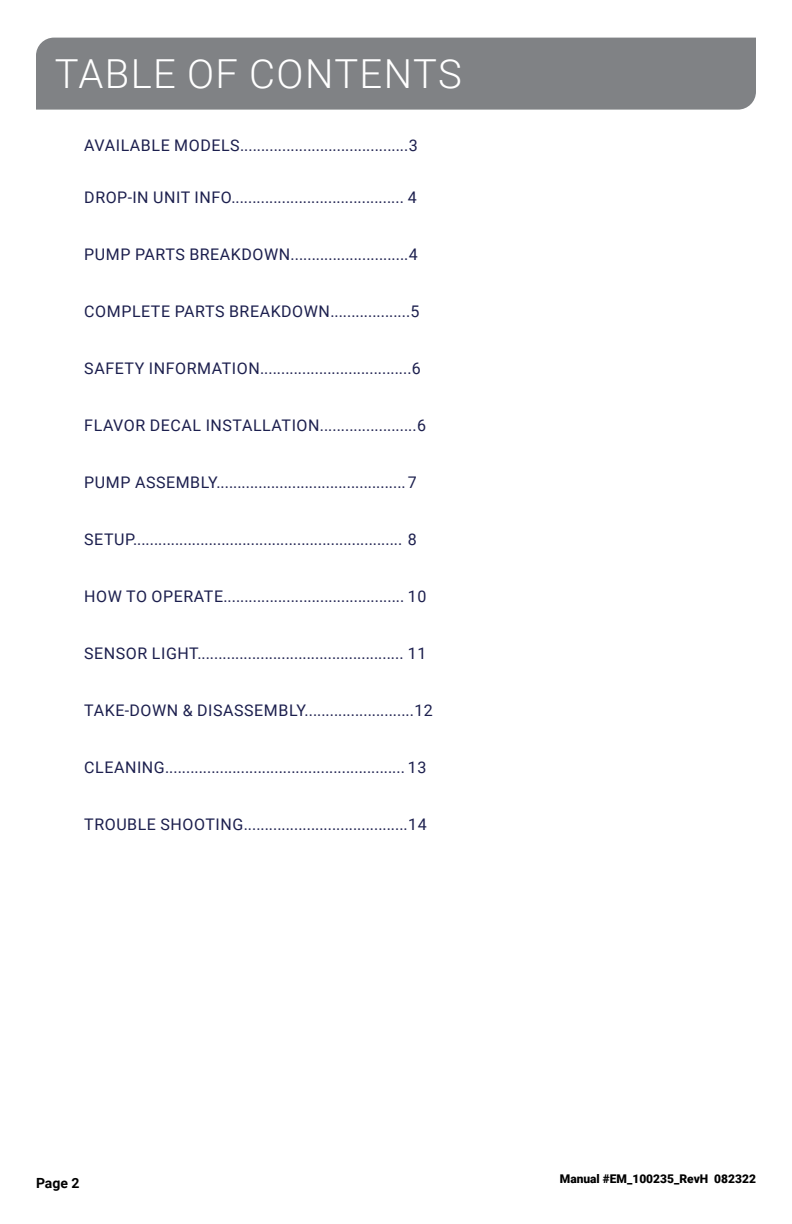
<style>
.page{position:relative;width:792px;height:1224px;background:#fff}
.page>*{position:absolute;margin:0;border:0;box-sizing:border-box;transform-origin:0 0}
.t1{font:300 40px "Roboto";letter-spacing:.035em;color:#fff}
.t2{font:16px "Roboto";letter-spacing:.035em;color:#1c1f4e}
.t3{font:700 14px "Roboto";color:#000}
.t4{font:900 12px "Roboto";color:#000}
</style>
<div class="page">
<div style="left:36px;top:38px;width:720px;height:72px;background:#808285"></div>
<h1 class="t1" style="left:55px;top:46px;width:409px">TABLE OF CONTENTS</h1>
<p class="t2" style="left:84px;top:134px;width:335px">AVAILABLE MODELS........................................3</p>
<p class="t2" style="left:84px;top:186px;width:334px">DROP-IN UNIT INFO......................................... 4</p>
<p class="t2" style="left:84px;top:243px;width:335px">PUMP PARTS BREAKDOWN............................4</p>
<p class="t2" style="left:84px;top:300px;width:337px">COMPLETE PARTS BREAKDOWN...................5</p>
<p class="t2" style="left:84px;top:357px;width:338px">SAFETY INFORMATION....................................6</p>
<p class="t2" style="left:84px;top:414px;width:343px">FLAVOR DECAL INSTALLATION.......................6</p>
<p class="t2" style="left:84px;top:471px;width:334px">PUMP ASSEMBLY.............................................7</p>
<p class="t2" style="left:84px;top:528px;width:334px">SETUP................................................................ 8</p>
<p class="t2" style="left:84px;top:585px;width:344px">HOW TO OPERATE........................................... 10</p>
<p class="t2" style="left:84px;top:642px;width:344px">SENSOR LIGHT................................................. 11</p>
<p class="t2" style="left:84px;top:699px;width:350px">TAKE-DOWN &amp; DISASSEMBLY..........................12</p>
<p class="t2" style="left:84px;top:756px;width:344px">CLEANING......................................................... 13</p>
<p class="t2" style="left:84px;top:813px;width:344px">TROUBLE SHOOTING.......................................14</p>
<p class="t3" style="left:36px;top:1173px;width:45px">Page 2</p>
<p class="t4" style="left:560px;top:1170px;width:198px">Manual #EM_100235_RevH 082322</p>
</div>
